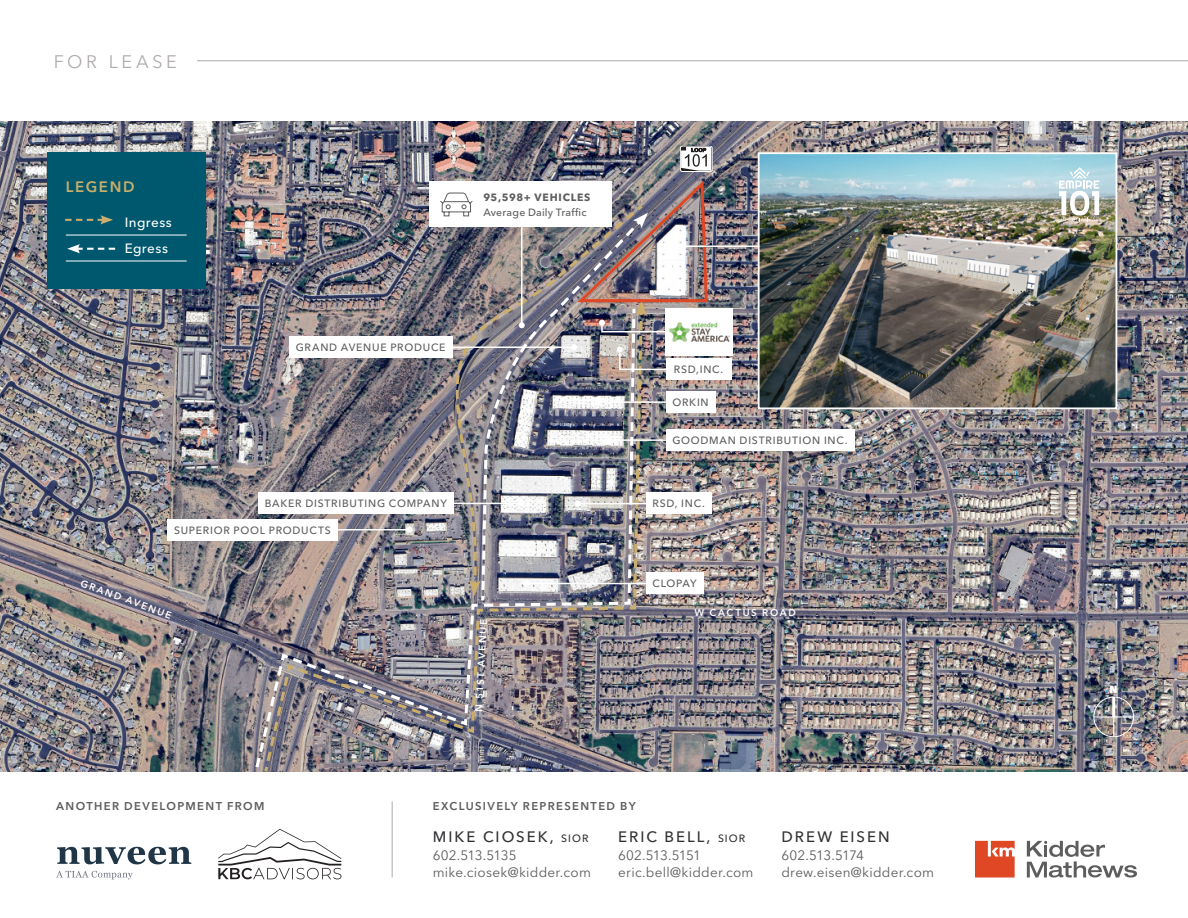
<style>
.page{position:relative;width:1188px;height:918px;background:#fff}
.page>*{position:absolute;margin:0;border:0;box-sizing:border-box;transform-origin:0 0}
.t1{font:18px "Avenir Next LT Pro";letter-spacing:.2em;color:#afabac}
.t2{font:500 15px "Avenir Next LT Pro";letter-spacing:.135em;color:#313234}
.Subhead_-_Level_1_-_Gold_2023{font:600 15px "Avenir Next LT Pro";letter-spacing:.11em;color:#cbae6b}
.t3{font:13.5px/18px "Avenir Next LT Pro";letter-spacing:.02em;color:#5e5d5d}
.Notes_-_Ash_2023{font:500 13.5px "Avenir Next LT Pro";letter-spacing:.035em;color:#fff}
.t4{font:600 11.25px "Avenir Next LT Pro";letter-spacing:.12em;color:#5e5d5d}
.Other_Callout_Text_-_Ash_2023{font:500 10.5px "Avenir Next LT Pro";letter-spacing:.075em;color:#5e5d5d}
.Map_Highlight_-_Subtext_-_Ash_2023{font:500 10.5px "Avenir Next LT Pro";letter-spacing:.02em;color:#5e5d5d}
.Map_Highlight_-_Bold_-_Ash_2023{font:700 10.5px "Avenir Next LT Pro";letter-spacing:.075em;color:#5e5d5d}
.t5{font:800 10.35px "Avenir Next LT Pro";color:#fff}
.Street_Names_-_White_2023{font:600 9.75px "Avenir Next LT Pro";letter-spacing:.175em;color:#fff}
.s1{font-size:10.5px}
</style>
<div class="page">
<img style="left:0;top:122px;width:1188px;height:649px">
<div style="left:1094px;top:697px;width:40px;height:40px;border:1px solid #fff;border-radius:50%"></div>
<hr style="left:1112px;top:697px;width:3px;height:20px;background:#fff">
<hr style="left:1094px;top:716px;width:40px;height:2px;background:#fff">
<svg style="left:1113px;top:718px;width:1px;height:19px"></svg>
<div style="left:47px;top:152px;width:158px;height:137px;background:#00586f"></div>
<hr style="left:66px;top:235px;width:37px;height:1px;background:#fff">
<hr style="left:103px;top:235px;width:84px;height:1px;background:#fff">
<hr style="left:66px;top:261px;width:37px;height:1px;background:#fff">
<hr style="left:103px;top:261px;width:84px;height:1px;background:#fff">
<svg style="left:67px;top:244px;width:48px;height:9px"></svg>
<svg style="left:65px;top:215px;width:48px;height:9px"></svg>
<img style="left:761px;top:155px;width:353px;height:251px">
<div style="left:758px;top:152px;width:359px;height:257px;border:2px solid #fff"></div>
<hr style="left:673px;top:245px;width:86px;height:2px;background:#fff">
<div style="left:167px;top:519px;width:171px;height:21px;background:#fff"></div>
<div style="left:666px;top:308px;width:67px;height:47px;background:#fff"></div>
<div style="left:666px;top:358px;width:66px;height:22px;background:#fff"></div>
<img style="left:246px;top:121px;width:484px;height:682px">
<div style="left:666px;top:429px;width:188px;height:22px;background:#fff"></div>
<svg style="left:1059px;top:167px;width:40px;height:55px"></svg>
<hr style="left:197px;top:61px;width:991px;height:1px;background:#afabac">
<svg style="left:1027px;top:841px;width:110px;height:37px"></svg>
<svg style="left:975px;top:841px;width:40px;height:37px"></svg>
<svg style="left:57px;top:847px;width:134px;height:17px"></svg>
<svg style="left:56px;top:871px;width:77px;height:8px"></svg>
<svg style="left:218px;top:829px;width:123px;height:50px"></svg>
<hr style="left:392px;top:801px;width:1px;height:77px;background:#afabac">
<h1 class="t1" style="left:54px;top:51px;width:125px">FOR LEASE</h1>
<p class="Subhead_-_Level_1_-_Gold_2023" style="left:66px;top:177px;width:70px">LEGEND</p>
<p class="Notes_-_Ash_2023" style="left:125px;top:214px;width:49px">Ingress</p>
<p class="Notes_-_Ash_2023" style="left:125px;top:240px;width:45px">Egress</p>
<p class="Map_Highlight_-_Bold_-_Ash_2023" style="left:483px;top:191px;width:109px">95,598+ VEHICLES</p>
<p class="Map_Highlight_-_Subtext_-_Ash_2023" style="left:483px;top:206px;width:105px">Average Daily Traffic</p>
<p class="Other_Callout_Text_-_Ash_2023" style="left:296px;top:341px;width:151px">GRAND AVENUE PRODUCE</p>
<p class="Other_Callout_Text_-_Ash_2023" style="left:265px;top:497px;width:184px">BAKER DISTRIBUTING COMPANY</p>
<p class="Other_Callout_Text_-_Ash_2023" style="left:174px;top:524px;width:158px">SUPERIOR POOL PRODUCTS</p>
<p class="Street_Names_-_White_2023" style="left:83px;top:577px;width:98px;rotate:20deg">GRAND AVENUE</p>
<p class="Street_Names_-_White_2023" style="left:473px;top:712px;width:95px;rotate:-87deg">N 51ST AVENUE</p>
<p class="Other_Callout_Text_-_Ash_2023" style="left:674px;top:363px;width:51px">RSD,INC.</p>
<p class="Other_Callout_Text_-_Ash_2023" style="left:672px;top:396px;width:38px">ORKIN</p>
<p class="Other_Callout_Text_-_Ash_2023" style="left:672px;top:434px;width:177px">GOODMAN DISTRIBUTION INC.</p>
<p class="Other_Callout_Text_-_Ash_2023" style="left:653px;top:497px;width:54px">RSD, INC.</p>
<p class="Other_Callout_Text_-_Ash_2023" style="left:653px;top:577px;width:46px">CLOPAY</p>
<p class="Street_Names_-_White_2023" style="left:694px;top:607px;width:103px">W CACTUS ROAD</p>
<p class="t4" style="left:56px;top:799px;width:210px">ANOTHER DEVELOPMENT FROM</p>
<p class="t4" style="left:433px;top:799px;width:204px">EXCLUSIVELY REPRESENTED BY</p>
<h2 class="t2" style="left:433px;top:827px;width:157px">MIKE CIOSEK, <span class="s1">SIOR</span></h2>
<p class="t3" style="left:433px;top:846px;width:160px">602.513.5135 mike.ciosek@kidder.com</p>
<h2 class="t2" style="left:618px;top:827px;width:129px">ERIC BELL, <span class="s1">SIOR</span></h2>
<p class="t3" style="left:618px;top:846px;width:137px">602.513.5151 eric.bell@kidder.com</p>
<h2 class="t2" style="left:782px;top:827px;width:110px">DREW EISEN</h2>
<p class="t3" style="left:782px;top:846px;width:154px">602.513.5174 drew.eisen@kidder.com</p>
<p class="t5" style="left:1110px;top:683px;width:10px">N</p>
</div>
